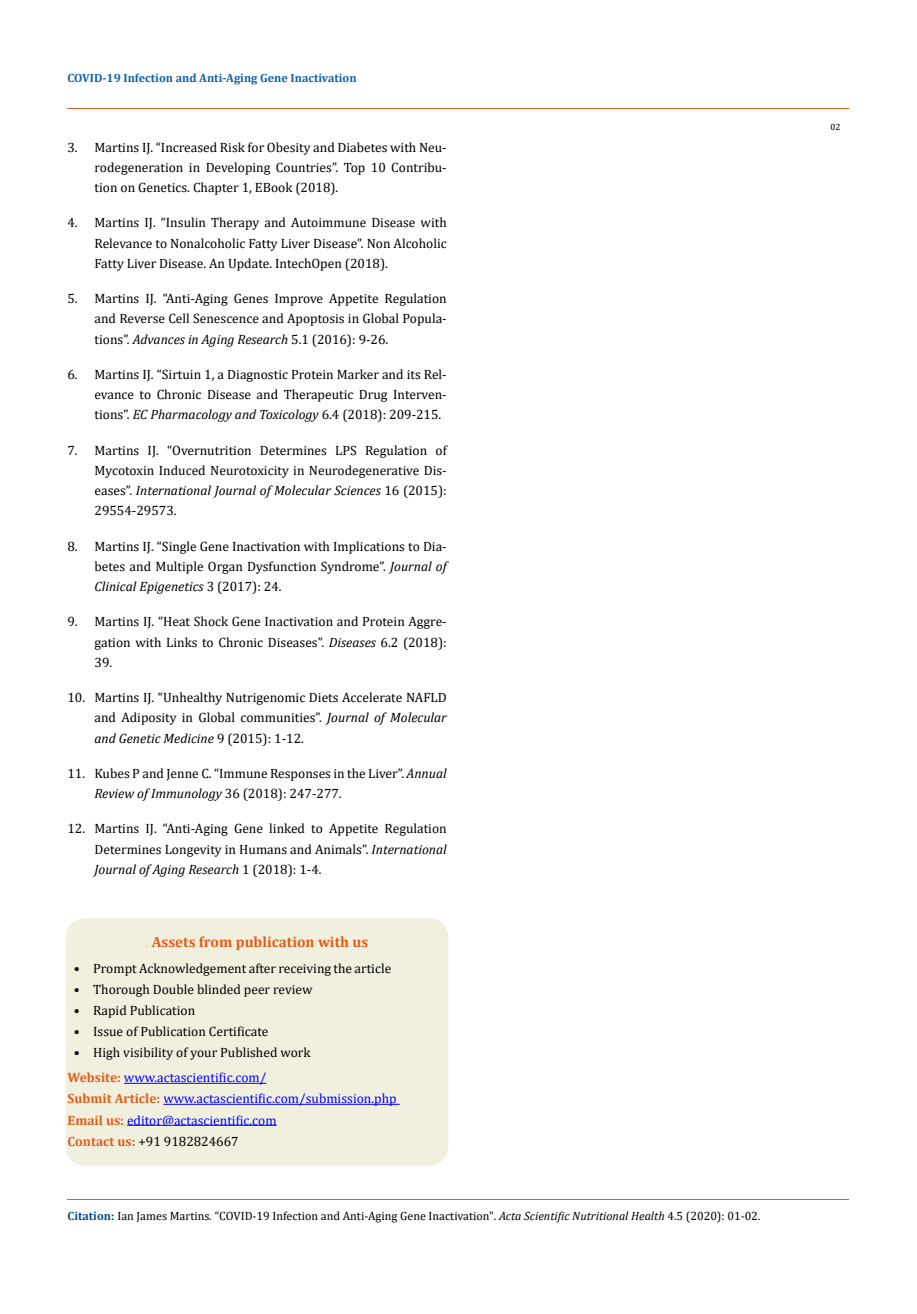
<style>
.page{position:relative;width:917px;height:1314px;background:#fff}
.page>*{position:absolute;margin:0;border:0;box-sizing:border-box;transform-origin:0 0}
.t1{font:700 15px "Cambria";color:#e05d1a}
.t2{font:13.5px/20.2px "Cambria";color:#000;text-align:justify}
.t3{font:13.5px/21px "Cambria";color:#00f}
.t4{font:12px "Cambria";color:#000}
.t5{font:700 12px "Cambria";color:#1560a6}
.t6{font:9px "Cambria";color:#000}
.s1{font-style:italic}
.s2{font-weight:700;color:#e05d1a}
.s3{color:#000}
.s4{font-weight:700;color:#035089}
</style>
<div class="page">
<hr style="left:67px;top:109px;width:782px;height:1px;background:#e05d1a">
<div style="left:67px;top:919px;width:380px;height:246px;background:#f1f0de;border-radius:18px"></div>
<div style="left:66px;top:918px;width:382px;height:248px;border:2px solid #f1f0de;border-radius:18px"></div>
<hr style="left:124px;top:1083px;width:142px;height:1px;background:#00f">
<hr style="left:163px;top:1104px;width:236px;height:1px;background:#00f">
<hr style="left:127px;top:1125px;width:149px;height:1px;background:#00f">
<hr style="left:67px;top:1200px;width:782px;height:1px;background:#e05d1a">
<p class="t5" style="left:68px;top:70px;width:291px">COVID-19 Infection and Anti-Aging Gene Inactivation</p>
<p class="t2" style="left:94px;top:137px;width:354px;text-indent:-27px">3. Martins IJ. “Increased Risk for Obesity and Diabetes with Neu&shy;rodegeneration in Developing Countries”. Top 10 Contribu&shy;tion on Genetics. Chapter 1, EBook (2018).</p>
<p class="t2" style="left:94px;top:212px;width:354px;text-indent:-27px">4. Martins IJ. “Insulin Therapy and Autoimmune Disease with Relevance to Nonalcoholic Fatty Liver Disease”. Non Alcoholic Fatty Liver Disease. An Update. IntechOpen (2018).</p>
<p class="t2" style="left:94px;top:288px;width:354px;text-indent:-27px">5. Martins IJ. “Anti-Aging Genes Improve Appetite Regulation and Reverse Cell Senescence and Apoptosis in Global Popula&shy;tions”. <span class="s1">Advances in Aging Research</span> 5.1 (2016): 9-26.</p>
<p class="t2" style="left:94px;top:364px;width:354px;text-indent:-27px">6. Martins IJ. “Sirtuin 1, a Diagnostic Protein Marker and its Rel&shy;evance to Chronic Disease and Therapeutic Drug Interven&shy;tions”. <span class="s1">EC Pharmacology and Toxicology</span> 6.4 (2018): 209-215.</p>
<p class="t2" style="left:94px;top:440px;width:354px;text-indent:-27px">7. Martins IJ. “Overnutrition Determines LPS Regulation of Mycotoxin Induced Neurotoxicity in Neurodegenerative Dis&shy;eases”. <span class="s1">International Journal of Molecular Sciences</span> 16 (2015):<br>29554-29573.</p>
<p class="t2" style="left:94px;top:536px;width:354px;text-indent:-27px">8. Martins IJ. “Single Gene Inactivation with Implications to Dia&shy;betes and Multiple Organ Dysfunction Syndrome”. <span class="s1">Journal of Clinical Epigenetics</span> 3 (2017): 24.</p>
<p class="t2" style="left:94px;top:611px;width:354px;text-indent:-27px">9. Martins IJ. “Heat Shock Gene Inactivation and Protein Aggre&shy;gation with Links to Chronic Diseases”. <span class="s1">Diseases</span> 6.2 (2018):<br>39.</p>
<p class="t2" style="left:94px;top:687px;width:354px;text-indent:-27px">10. Martins IJ. “Unhealthy Nutrigenomic Diets Accelerate NAFLD and Adiposity in Global communities”. <span class="s1">Journal of Molecular and Genetic Medicine</span> 9 (2015): 1-12.</p>
<p class="t2" style="left:94px;top:763px;width:354px;text-indent:-27px">11. Kubes P and Jenne C. “Immune Responses in the Liver”. <span class="s1">Annual<br>Review of Immunology</span> 36 (2018): 247-277.</p>
<p class="t2" style="left:94px;top:818px;width:354px;text-indent:-27px">12. Martins IJ. “Anti-Aging Gene linked to Appetite Regulation Determines Longevity in Humans and Animals”. <span class="s1">International Journal of Aging Research</span> 1 (2018): 1-4.</p>
<p class="t1" style="left:152px;top:931px;width:218px">Assets from publication with us</p>
<p class="t2" style="left:74px;top:958px;width:319px">• Prompt Acknowledgement after receiving the article</p>
<p class="t2" style="left:74px;top:979px;width:240px">• Thorough Double blinded peer review</p>
<p class="t2" style="left:74px;top:1000px;width:123px">• Rapid Publication</p>
<p class="t2" style="left:74px;top:1021px;width:196px">• Issue of Publication Certificate</p>
<p class="t2" style="left:74px;top:1042px;width:238px">• High visibility of your Published work</p>
<p class="t3" style="left:68px;top:1067px;width:330px"><span class="s2">Website:</span> www.actascientific.com/<br><span class="s2">Submit Article:</span> www.actascientific.com/submission.php <span class="s2">Email us:</span> editor@actascientific.com<br><span class="s2">Contact us:</span> <span class="s3">+91 9182824667</span></p>
<p class="t4" style="left:67px;top:1208px;width:694px"><span class="s4">Citation:</span> Ian James Martins<span class="s1">.</span> “COVID-19 Infection and Anti-Aging Gene Inactivation". <span class="s1">Acta Scientific Nutritional Health</span> 4.5 (2020): 01-02.</p>
<p class="t6" style="left:830px;top:122px;width:11px">02</p>
</div>
